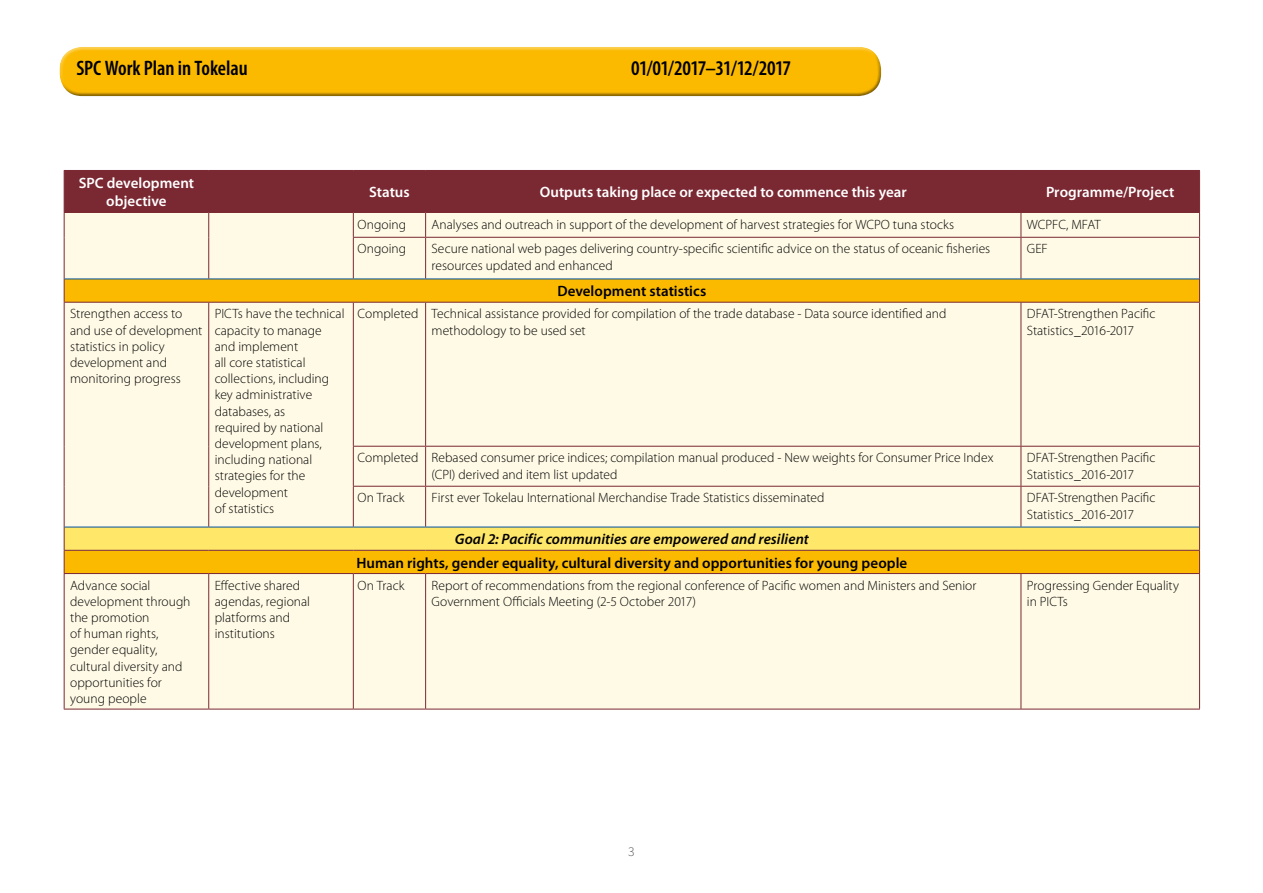
<style>
.page{position:relative;width:1263px;height:893px;background:#fff}
.page>*{position:absolute;margin:0;border:0;box-sizing:border-box;transform-origin:0 0}
.t1{font:600 condensed 21px "Myriad Pro";letter-spacing:-.015em;color:#000}
.t2{font:600 15px "Myriad Pro";color:#000}
.t3{font:600 15px/18px "Myriad Pro";color:#fff;text-align:center}
.t4{font:italic 600 15px "Myriad Pro";letter-spacing:.005em;color:#000}
.t5{font:300 13.5px/16.2px "Myriad Pro";color:#000}
.t6{font:300 13.5px "Source Sans Pro";color:#575756}
</style>
<div class="page">
<div style="left:59px;top:47px;width:822px;height:40px;background:#fff;opacity:.45"></div>
<div style="left:59px;top:53px;width:822px;height:45px;background:#000;opacity:.45"></div>
<div style="left:65px;top:171px;width:1134px;height:41px;background:#7a2832"></div>
<div style="left:65px;top:213px;width:1134px;height:496px;background:#fffae6"></div>
<svg style="left:65px;top:280px;width:1134px;height:293px;background:#fdeebf"></svg>
<div style="left:64px;top:527px;width:1135px;height:23px;background:#ffe76a"></div>
<hr style="left:208px;top:171px;width:1px;height:41px;background:#7a2832">
<hr style="left:353px;top:171px;width:1px;height:41px;background:#7a2832">
<hr style="left:425px;top:171px;width:1px;height:41px;background:#7a2832">
<hr style="left:1020px;top:171px;width:1px;height:41px;background:#7a2832">
<svg style="left:425px;top:213px;width:1px;height:24px"></svg>
<svg style="left:1020px;top:213px;width:1px;height:24px"></svg>
<hr style="left:353px;top:237px;width:73px;height:1px;background:#7a2832">
<hr style="left:426px;top:237px;width:595px;height:1px;background:#7a2832">
<hr style="left:425px;top:238px;width:1px;height:41px;background:#7a2832">
<hr style="left:1021px;top:237px;width:179px;height:1px;background:#7a2832">
<hr style="left:1020px;top:238px;width:1px;height:41px;background:#7a2832">
<hr style="left:425px;top:303px;width:1px;height:143px;background:#7a2832">
<hr style="left:1020px;top:303px;width:1px;height:143px;background:#7a2832">
<hr style="left:353px;top:446px;width:73px;height:1px;background:#7a2832">
<hr style="left:426px;top:446px;width:595px;height:1px;background:#7a2832">
<hr style="left:425px;top:447px;width:1px;height:39px;background:#7a2832">
<hr style="left:1021px;top:446px;width:179px;height:1px;background:#7a2832">
<hr style="left:1020px;top:447px;width:1px;height:39px;background:#7a2832">
<hr style="left:353px;top:486px;width:73px;height:1px;background:#7a2832">
<hr style="left:426px;top:486px;width:595px;height:1px;background:#7a2832">
<hr style="left:425px;top:487px;width:1px;height:40px;background:#7a2832">
<hr style="left:1021px;top:486px;width:179px;height:1px;background:#7a2832">
<hr style="left:1020px;top:487px;width:1px;height:40px;background:#7a2832">
<hr style="left:208px;top:574px;width:1px;height:135px;background:#7a2832">
<hr style="left:353px;top:574px;width:1px;height:135px;background:#7a2832">
<hr style="left:425px;top:574px;width:1px;height:135px;background:#7a2832">
<hr style="left:1020px;top:574px;width:1px;height:135px;background:#7a2832">
<hr style="left:64px;top:171px;width:1px;height:41px;background:#7a2832">
<hr style="left:353px;top:170px;width:73px;height:1px;background:#7a2832">
<hr style="left:426px;top:170px;width:595px;height:1px;background:#7a2832">
<hr style="left:1021px;top:170px;width:179px;height:1px;background:#7a2832">
<hr style="left:1199px;top:171px;width:1px;height:41px;background:#7a2832">
<hr style="left:64px;top:709px;width:145px;height:1px;background:#7a2832">
<hr style="left:209px;top:709px;width:144px;height:1px;background:#7a2832">
<hr style="left:353px;top:709px;width:73px;height:1px;background:#7a2832">
<hr style="left:426px;top:709px;width:595px;height:1px;background:#7a2832">
<hr style="left:1021px;top:709px;width:179px;height:1px;background:#7a2832">
<svg style="left:1199px;top:213px;width:1px;height:24px"></svg>
<hr style="left:1199px;top:238px;width:1px;height:41px;background:#7a2832">
<hr style="left:1199px;top:303px;width:1px;height:143px;background:#7a2832">
<hr style="left:1199px;top:447px;width:1px;height:39px;background:#7a2832">
<hr style="left:1199px;top:487px;width:1px;height:40px;background:#7a2832">
<hr style="left:64px;top:574px;width:1px;height:135px;background:#7a2832">
<hr style="left:1199px;top:574px;width:1px;height:135px;background:#7a2832">
<hr style="left:353px;top:212px;width:73px;height:1px;background:#7a2832">
<hr style="left:426px;top:212px;width:595px;height:1px;background:#7a2832">
<hr style="left:1021px;top:212px;width:179px;height:1px;background:#7a2832">
<svg style="left:64px;top:279px;width:1px;height:23px"></svg>
<svg style="left:1199px;top:279px;width:1px;height:23px"></svg>
<hr style="left:353px;top:302px;width:73px;height:1px;background:#7a2832">
<hr style="left:426px;top:302px;width:595px;height:1px;background:#7a2832">
<hr style="left:1021px;top:302px;width:179px;height:1px;background:#7a2832">
<hr style="left:353px;top:279px;width:73px;height:1px;background:#0052a1">
<hr style="left:426px;top:279px;width:595px;height:1px;background:#0052a1">
<hr style="left:1021px;top:279px;width:178px;height:1px;background:#0052a1">
<hr style="left:64px;top:573px;width:145px;height:1px;background:#7a2832">
<hr style="left:209px;top:573px;width:144px;height:1px;background:#7a2832">
<hr style="left:353px;top:573px;width:73px;height:1px;background:#7a2832">
<hr style="left:426px;top:573px;width:595px;height:1px;background:#7a2832">
<hr style="left:1021px;top:573px;width:179px;height:1px;background:#7a2832">
<svg style="left:64px;top:527px;width:1px;height:46px"></svg>
<svg style="left:1199px;top:527px;width:1px;height:46px"></svg>
<hr style="left:64px;top:550px;width:145px;height:1px;background:#7a2832">
<hr style="left:209px;top:550px;width:144px;height:1px;background:#7a2832">
<hr style="left:353px;top:550px;width:73px;height:1px;background:#7a2832">
<hr style="left:426px;top:550px;width:595px;height:1px;background:#7a2832">
<hr style="left:1021px;top:550px;width:179px;height:1px;background:#7a2832">
<hr style="left:353px;top:527px;width:73px;height:1px;background:#0052a1">
<hr style="left:426px;top:527px;width:595px;height:1px;background:#0052a1">
<hr style="left:1021px;top:527px;width:178px;height:1px;background:#0052a1">
<hr style="left:64px;top:170px;width:145px;height:1px;background:#7a2832">
<hr style="left:209px;top:170px;width:144px;height:1px;background:#7a2832">
<hr style="left:64px;top:212px;width:145px;height:1px;background:#7a2832">
<svg style="left:64px;top:213px;width:1px;height:24px"></svg>
<hr style="left:64px;top:237px;width:1px;height:42px;background:#7a2832">
<hr style="left:65px;top:279px;width:144px;height:1px;background:#0052a1">
<hr style="left:209px;top:212px;width:144px;height:1px;background:#7a2832">
<svg style="left:208px;top:213px;width:1px;height:24px"></svg>
<svg style="left:353px;top:213px;width:1px;height:24px"></svg>
<hr style="left:208px;top:237px;width:1px;height:42px;background:#7a2832">
<hr style="left:353px;top:238px;width:1px;height:41px;background:#7a2832">
<hr style="left:209px;top:279px;width:144px;height:1px;background:#0052a1">
<hr style="left:64px;top:302px;width:145px;height:1px;background:#7a2832">
<hr style="left:64px;top:303px;width:1px;height:143px;background:#7a2832">
<hr style="left:64px;top:446px;width:1px;height:40px;background:#7a2832">
<hr style="left:64px;top:486px;width:1px;height:41px;background:#7a2832">
<hr style="left:65px;top:527px;width:144px;height:1px;background:#0052a1">
<hr style="left:209px;top:302px;width:144px;height:1px;background:#7a2832">
<hr style="left:208px;top:303px;width:1px;height:143px;background:#7a2832">
<hr style="left:353px;top:303px;width:1px;height:143px;background:#7a2832">
<hr style="left:208px;top:446px;width:1px;height:40px;background:#7a2832">
<hr style="left:353px;top:447px;width:1px;height:39px;background:#7a2832">
<hr style="left:208px;top:486px;width:1px;height:41px;background:#7a2832">
<hr style="left:353px;top:487px;width:1px;height:40px;background:#7a2832">
<hr style="left:209px;top:527px;width:144px;height:1px;background:#0052a1">
<h1 class="t1" style="left:77px;top:55px;width:173px">SPC Work Plan in Tokelau</h1>
<h1 class="t1" style="left:631px;top:55px;width:162px">01/01/2017–31/12/2017</h1>
<p class="t3" style="left:79px;top:174px;width:117px">SPC development objective</p>
<p class="t3" style="left:369px;top:183px;width:42px">Status</p>
<p class="t3" style="left:540px;top:183px;width:368px">Outputs taking place or expected to commence this year</p>
<p class="t3" style="left:1046px;top:183px;width:130px">Programme/Project</p>
<p class="t5" style="left:358px;top:216px;width:50px">Ongoing</p>
<p class="t5" style="left:432px;top:216px;width:524px">Analyses and outreach in support of the development of harvest strategies for WCPO tuna stocks</p>
<p class="t5" style="left:1027px;top:216px;width:75px">WCPFC, MFAT</p>
<p class="t5" style="left:358px;top:241px;width:50px">Ongoing</p>
<p class="t5" style="left:432px;top:241px;width:560px">Secure national web pages delivering country-specific scientific advice on the status of oceanic fisheries resources updated and enhanced</p>
<p class="t5" style="left:1027px;top:241px;width:22px">GEF</p>
<p class="t2" style="left:557px;top:282px;width:150px">Development statistics</p>
<p class="t5" style="left:70px;top:306px;width:134px">Strengthen access to and use of development statistics in policy development and monitoring progress</p>
<p class="t5" style="left:215px;top:306px;width:131px">PICTs have the technical capacity to manage and implement<br>all core statistical collections, including key administrative databases, as<br>required by national development plans, including national strategies for the development<br>of statistics</p>
<p class="t5" style="left:432px;top:306px;width:516px;text-indent:-74px">Completed Technical assistance provided for compilation of the trade database - Data source identified and methodology to be used set</p>
<p class="t5" style="left:1027px;top:306px;width:130px">DFAT-Strengthen Pacific<br>Statistics_2016-2017</p>
<p class="t5" style="left:432px;top:450px;width:563px;text-indent:-74px">Completed Rebased consumer price indices; compilation manual produced - New weights for Consumer Price Index (CPI) derived and item list updated</p>
<p class="t5" style="left:1027px;top:450px;width:130px">DFAT-Strengthen Pacific<br>Statistics_2016-2017</p>
<p class="t5" style="left:358px;top:490px;width:48px">On Track</p>
<p class="t5" style="left:432px;top:490px;width:394px">First ever Tokelau International Merchandise Trade Statistics disseminated</p>
<p class="t5" style="left:1027px;top:490px;width:130px">DFAT-Strengthen Pacific<br>Statistics_2016-2017</p>
<p class="t4" style="left:455px;top:530px;width:356px">Goal 2: Pacific communities are empowered and resilient</p>
<p class="t2" style="left:356px;top:553px;width:552px">Human rights, gender equality, cultural diversity and opportunities for young people</p>
<p class="t5" style="left:70px;top:577px;width:122px">Advance social development through the promotion<br>of human rights, gender equality, cultural diversity and opportunities for young people</p>
<p class="t5" style="left:215px;top:577px;width:97px">Effective shared agendas, regional platforms and institutions</p>
<p class="t5" style="left:358px;top:577px;width:48px">On Track</p>
<p class="t5" style="left:432px;top:577px;width:546px">Report of recommendations from the regional conference of Pacific women and Ministers and Senior<br>Government Officials Meeting (2-5 October 2017)</p>
<p class="t5" style="left:1027px;top:577px;width:154px">Progressing Gender Equality in PICTs</p>
<p class="t6" style="left:628px;top:844px;width:8px">3</p>
</div>
